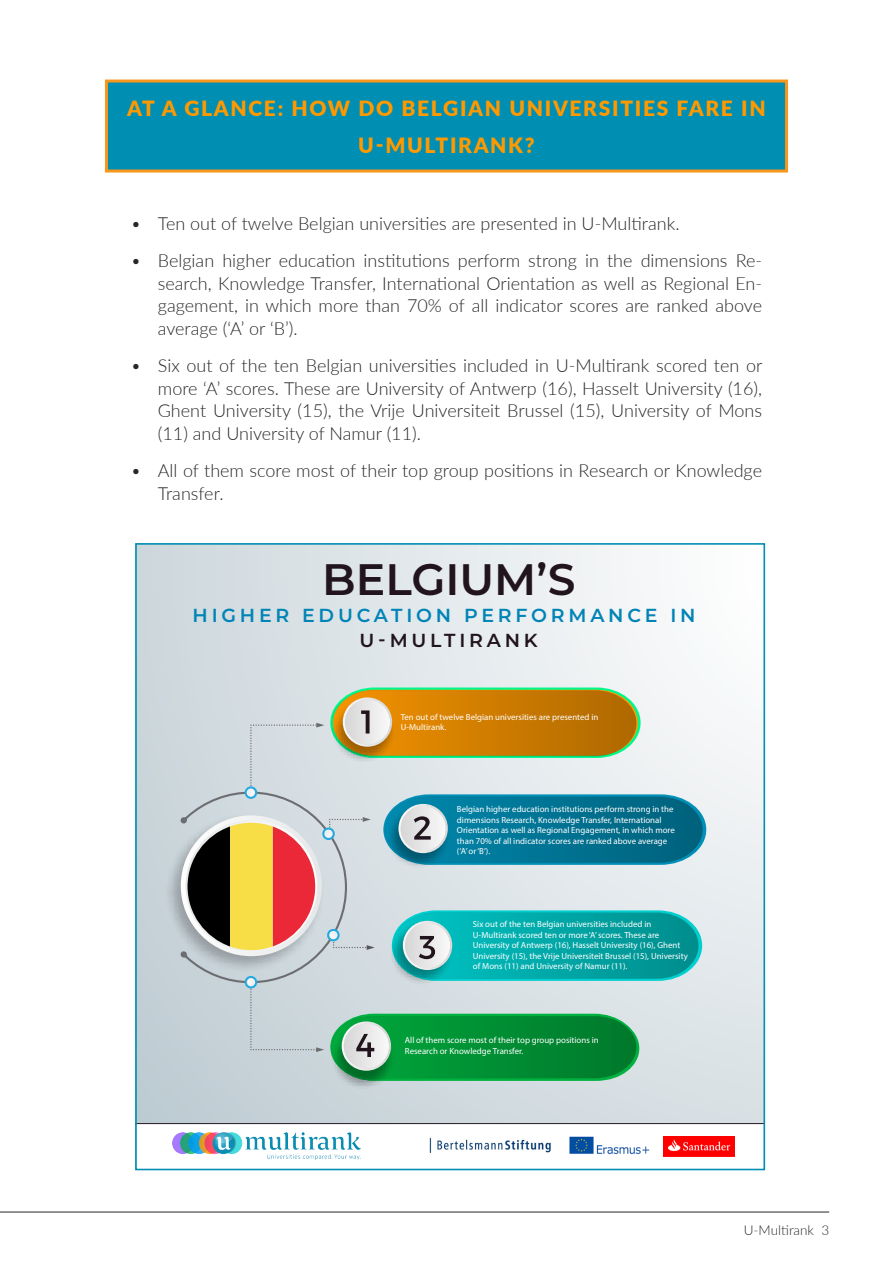
<style>
.page{position:relative;width:893px;height:1263px;background:#fff}
.page>*{position:absolute;margin:0;border:0;box-sizing:border-box;transform-origin:0 0}
.t1{font:600 43.95px "Montserrat";color:#21141d}
.Subhead_-_Align_Cent{font:900 21px "Lato";letter-spacing:.08em;color:#f90}
.t2{font:600 18.9px/25.2px "Montserrat";letter-spacing:.2em;color:#0084b6;text-align:center}
.t3{font:300 18px/22.5px "Lato";color:#262825;text-align:justify}
.t4{font:300 13.5px "Lato";color:#262825}
.t5{font:8.85px/10.5px "Myriad Pro";color:#fff}
.s1{color:#21141d}
</style>
<div class="page">
<hr style="left:0;top:1212px;width:829px;height:1px;background:#262825">
<svg style="left:138px;top:546px;width:624px;height:577px"></svg>
<svg style="left:138px;top:1123px;width:624px;height:37px"></svg>
<img style="left:172px;top:1132px;width:189px;height:27px">
<svg style="left:158px;top:807px;width:22px;height:172px;background:#c4cfd5"></svg>
<svg style="left:325px;top:1081px;width:75px;height:15px"></svg>
<svg style="left:180px;top:687px;width:526px;height:394px;background:#98b9a8"></svg>
<img style="left:429px;top:1135px;width:126px;height:20px">
<img style="left:568px;top:1135px;width:82px;height:20px">
<img style="left:663px;top:1136px;width:71px;height:20px">
<div style="left:106px;top:81px;width:680px;height:90px;background:#008eb3"></div>
<div style="left:105px;top:80px;width:683px;height:93px;border:3px solid #f7981d"></div>
<p class="Subhead_-_Align_Cent" style="left:127px;top:92px;width:640px">AT A GLANCE: HOW DO BELGIAN UNIVERSITIES FARE IN</p>
<p class="Subhead_-_Align_Cent" style="left:358px;top:130px;width:178px">U-MULTIRANK?</p>
<p class="t3" style="left:131px;top:211px;width:550px">• Ten out of twelve Belgian universities are presented in U-Multirank.</p>
<p class="t3" style="left:158px;top:249px;width:606px;text-indent:-27px">• Belgian higher education institutions perform strong in the dimensions Re&shy;search, Knowledge Transfer, International Orientation as well as Regional En&shy;gagement, in which more than 70% of all indicator scores are ranked above average (‘A’ or ‘B’).</p>
<p class="t3" style="left:158px;top:354px;width:606px;text-indent:-27px">• Six out of the ten Belgian universities included in U-Multirank scored ten or more ‘A’ scores. These are University of Antwerp (16), Hasselt University (16), Ghent University (15), the Vrije Universiteit Brussel (15), University of Mons (11) and University of Namur (11).</p>
<p class="t3" style="left:158px;top:459px;width:606px;text-indent:-27px">• All of them score most of their top group positions in Research or Knowledge<br>Transfer.</p>
<p class="t1" style="left:322px;top:548px;width:255px">BELGIUM’S</p>
<p class="t2" style="left:193px;top:601px;width:504px">HIGHER EDUCATION PERFORMANCE IN<br><span class="s1">U-MULTIRANK</span></p>
<p class="t5" style="left:401px;top:711px;width:199px">Ten out of twelve Belgian universities are presented in<br>U-Multirank.</p>
<p class="t5" style="left:457px;top:803px;width:219px">Belgian higher education institutions perform strong in the dimensions Research, Knowledge Transfer, International Orientation as well as Regional Engagement, in which more than 70% of all indicator scores are ranked above average (‘A’ or ‘B’).</p>
<p class="t5" style="left:473px;top:919px;width:216px">Six out of the ten Belgian universities included in U-Multirank scored ten or more ‘A’ scores. These are University of Antwerp (16), Hasselt University (16), Ghent University (15), the Vrije Universiteit Brussel (15), University of Mons (11) and University of Namur (11).</p>
<p class="t5" style="left:405px;top:1035px;width:195px">All of them score most of their top group positions in<br>Research or Knowledge Transfer.</p>
<p class="t4" style="left:744px;top:1220px;width:87px">U-Multirank 3</p>
</div>
